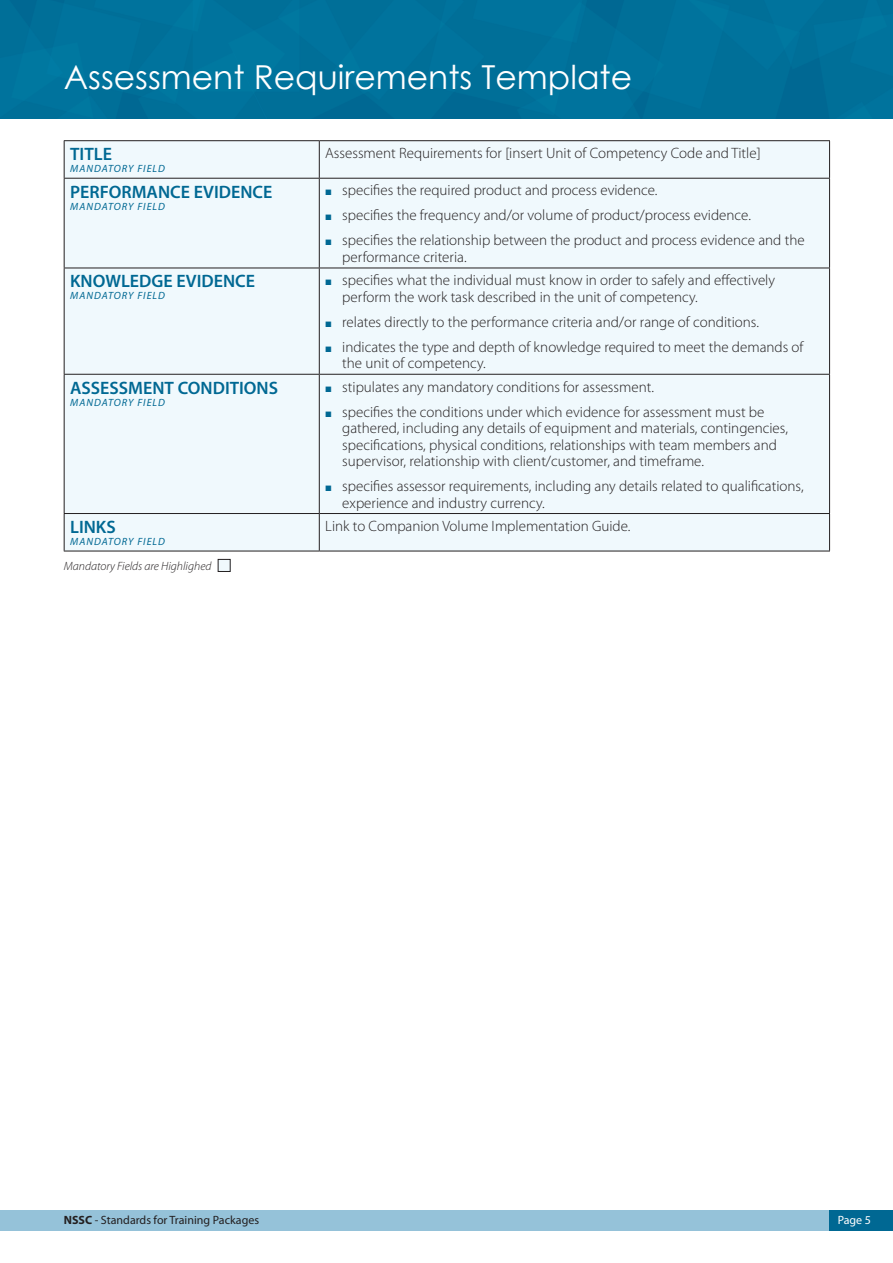
<style>
.page{position:relative;width:893px;height:1263px;background:#fff}
.page>*{position:absolute;margin:0;border:0;box-sizing:border-box;transform-origin:0 0}
.Heading_1{font:33px "Century Gothic";color:#fff}
.Unit{font:600 18px "Myriad Pro";color:#006893}
.Table_Body{font:300 15px/16.5px "Myriad Pro";color:#231f20}
.t1{font:12px "Myriad Pro";color:#231f20}
.t2{font:italic 300 12px "Myriad Pro";color:#231f20}
.t3{font:12px "Myriad Pro";color:#fff}
.Mandatory{font:italic 10.5px "Myriad Pro";letter-spacing:.095em;color:#006893}
.s1{font-weight:700}
</style>
<div class="page">
<div style="left:1px;top:1210px;width:828px;height:20px;background:#95c2d9"></div>
<div style="left:0;top:0;width:893px;height:118px;background:#00739d"></div>
<div style="left:829px;top:1210px;width:64px;height:20px;background:#006893"></div>
<div style="left:65px;top:141px;width:764px;height:410px;background:#f0f9fd"></div>
<hr style="left:64px;top:178px;width:255px;height:1px;background:#231f20">
<hr style="left:319px;top:178px;width:511px;height:1px;background:#231f20">
<hr style="left:64px;top:268px;width:255px;height:1px;background:#231f20">
<hr style="left:319px;top:268px;width:511px;height:1px;background:#231f20">
<hr style="left:64px;top:374px;width:255px;height:1px;background:#231f20">
<hr style="left:319px;top:374px;width:511px;height:1px;background:#231f20">
<hr style="left:64px;top:513px;width:255px;height:1px;background:#231f20">
<hr style="left:319px;top:513px;width:511px;height:1px;background:#231f20">
<hr style="left:64px;top:140px;width:255px;height:1px;background:#231f20">
<hr style="left:64px;top:141px;width:1px;height:37px;background:#231f20">
<hr style="left:319px;top:140px;width:511px;height:1px;background:#231f20">
<hr style="left:319px;top:141px;width:1px;height:37px;background:#231f20">
<hr style="left:829px;top:141px;width:1px;height:37px;background:#231f20">
<hr style="left:64px;top:179px;width:1px;height:89px;background:#231f20">
<hr style="left:319px;top:179px;width:1px;height:89px;background:#231f20">
<hr style="left:829px;top:179px;width:1px;height:89px;background:#231f20">
<hr style="left:64px;top:268px;width:1px;height:106px;background:#231f20">
<hr style="left:319px;top:268px;width:1px;height:106px;background:#231f20">
<hr style="left:829px;top:268px;width:1px;height:106px;background:#231f20">
<hr style="left:64px;top:375px;width:1px;height:138px;background:#231f20">
<hr style="left:319px;top:375px;width:1px;height:138px;background:#231f20">
<hr style="left:829px;top:375px;width:1px;height:138px;background:#231f20">
<hr style="left:64px;top:514px;width:1px;height:37px;background:#231f20">
<hr style="left:319px;top:514px;width:1px;height:37px;background:#231f20">
<hr style="left:829px;top:514px;width:1px;height:37px;background:#231f20">
<hr style="left:64px;top:551px;width:255px;height:1px;background:#231f20">
<hr style="left:319px;top:551px;width:511px;height:1px;background:#231f20">
<div style="left:218px;top:559px;width:12px;height:12px;background:#f0f9fd"></div>
<div style="left:218px;top:559px;width:12px;height:13px;border:1px solid #231f20"></div>
<svg style="left:326px;top:190px;width:5px;height:5px"></svg>
<svg style="left:326px;top:215px;width:5px;height:5px"></svg>
<svg style="left:326px;top:240px;width:5px;height:5px"></svg>
<svg style="left:326px;top:280px;width:5px;height:5px"></svg>
<svg style="left:326px;top:321px;width:5px;height:6px"></svg>
<svg style="left:326px;top:346px;width:5px;height:6px"></svg>
<svg style="left:326px;top:386px;width:5px;height:5px"></svg>
<svg style="left:326px;top:411px;width:5px;height:5px"></svg>
<svg style="left:326px;top:485px;width:5px;height:6px"></svg>
<p class="Heading_1" style="left:64px;top:54px;width:570px">Assessment Requirements Template</p>
<p class="Unit" style="left:70px;top:143px;width:43px">TITLE</p>
<p class="Mandatory" style="left:70px;top:162px;width:96px">MANDATORY FIELD</p>
<p class="Table_Body" style="left:325px;top:145px;width:437px">Assessment Requirements for [insert Unit of Competency Code and Title]</p>
<p class="Unit" style="left:70px;top:180px;width:204px">PERFORMANCE EVIDENCE</p>
<p class="Mandatory" style="left:70px;top:200px;width:96px">MANDATORY FIELD</p>
<p class="Table_Body" style="left:342px;top:182px;width:317px">specifies the required product and process evidence.</p>
<p class="Table_Body" style="left:342px;top:207px;width:410px">specifies the frequency and/or volume of product/process evidence.</p>
<p class="Table_Body" style="left:342px;top:232px;width:464px">specifies the relationship between the product and process evidence and the performance criteria.</p>
<p class="Unit" style="left:70px;top:270px;width:186px">KNOWLEDGE EVIDENCE</p>
<p class="Mandatory" style="left:70px;top:289px;width:96px">MANDATORY FIELD</p>
<p class="Table_Body" style="left:342px;top:272px;width:434px">specifies what the individual must know in order to safely and effectively perform the work task described in the unit of competency.</p>
<p class="Table_Body" style="left:342px;top:313px;width:418px">relates directly to the performance criteria and/or range of conditions.</p>
<p class="Table_Body" style="left:342px;top:338px;width:463px">indicates the type and depth of knowledge required to meet the demands of the unit of competency.</p>
<p class="Unit" style="left:70px;top:376px;width:209px">ASSESSMENT CONDITIONS</p>
<p class="Mandatory" style="left:70px;top:396px;width:96px">MANDATORY FIELD</p>
<p class="Table_Body" style="left:342px;top:378px;width:313px">stipulates any mandatory conditions for assessment.</p>
<p class="Table_Body" style="left:342px;top:403px;width:447px">specifies the conditions under which evidence for assessment must be gathered, including any details of equipment and materials, contingencies, specifications, physical conditions, relationships with team members and supervisor, relationship with client/customer, and timeframe.</p>
<p class="Table_Body" style="left:342px;top:478px;width:463px">specifies assessor requirements, including any details related to qualifications, experience and industry currency.</p>
<p class="Unit" style="left:70px;top:515px;width:47px">LINKS</p>
<p class="Mandatory" style="left:70px;top:535px;width:96px">MANDATORY FIELD</p>
<p class="Table_Body" style="left:325px;top:517px;width:307px">Link to Companion Volume Implementation Guide.</p>
<p class="t2" style="left:64px;top:559px;width:149px">Mandatory Fields are Highlighed</p>
<p class="t1" style="left:64px;top:1212px;width:197px"><span class="s1">NSSC</span> - Standards for Training Packages</p>
<p class="t3" style="left:838px;top:1213px;width:35px">Page 5</p>
</div>
